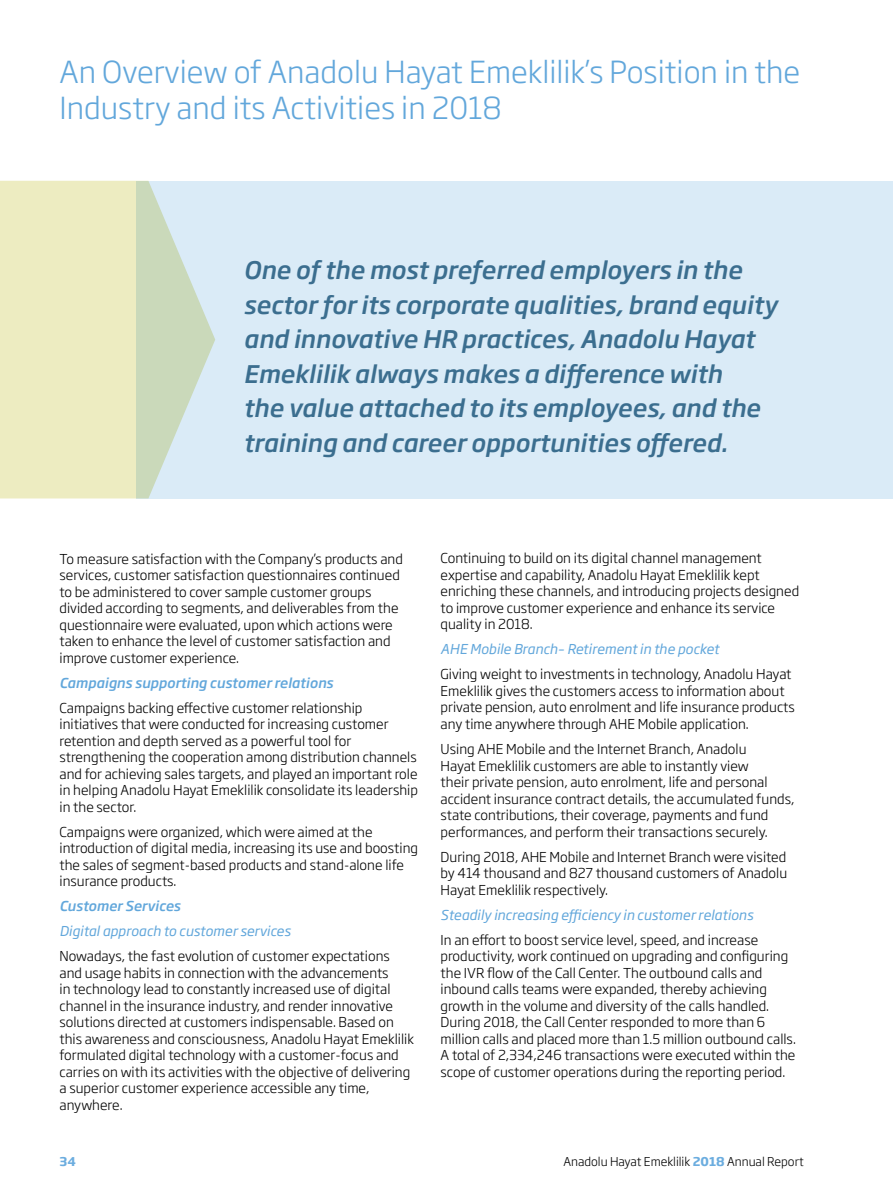
<style>
.page{position:relative;width:893px;height:1191px;background:#fff}
.page>*{position:absolute;margin:0;border:0;box-sizing:border-box;transform-origin:0 0}
.t1{font:300 30px/36px "Soho Gothic Pro";color:#62a7db}
.t2{font:italic 500 24px/34.5px "Soho Gothic Pro";color:#3b6e8f}
.t3{font:300 13.5px/16.5px "Soho Gothic Pro";color:#000}
.t4{font:italic 13.5px "Soho Gothic Pro";color:#62a7db}
.t5{font:italic 500 13.5px "Soho Gothic Pro";color:#62a7db}
.t6{font:300 12px "Soho Gothic Pro";color:#000}
.t7{font:700 12px "Soho Gothic Pro";color:#6caddf}
.s1{font-weight:700;color:#6caddf}
</style>
<div class="page">
<div style="left:137px;top:181px;width:756px;height:317px;background:#daebf7"></div>
<svg style="left:0;top:181px;width:215px;height:317px;fill:#edecc1"></svg>
<h1 class="t1" style="left:60px;top:52px;width:742px">An Overview of Anadolu Hayat Emeklilik’s Position in the<br>Industry and its Activities in 2018</h1>
<p class="t2" style="left:244px;top:251px;width:535px">One of the most preferred employers in the sector for its corporate qualities, brand equity and innovative HR practices, Anadolu Hayat Emeklilik always makes a difference with<br>the value attached to its employees, and the training and career opportunities offered.</p>
<p class="t3" style="left:60px;top:549px;width:345px">To measure satisfaction with the Company’s products and services, customer satisfaction questionnaires continued to be administered to cover sample customer groups divided according to segments, and deliverables from the questionnaire were evaluated, upon which actions were taken to enhance the level of customer satisfaction and improve customer experience.</p>
<p class="t5" style="left:60px;top:672px;width:275px">Campaigns supporting customer relations</p>
<p class="t3" style="left:60px;top:698px;width:360px">Campaigns backing effective customer relationship initiatives that were conducted for increasing customer retention and depth served as a powerful tool for strengthening the cooperation among distribution channels and for achieving sales targets, and played an important role in helping Anadolu Hayat Emeklilik consolidate its leadership in the sector.</p>
<p class="t3" style="left:60px;top:822px;width:360px">Campaigns were organized, which were aimed at the introduction of digital media, increasing its use and boosting the sales of segment-based products and stand-alone life insurance products.</p>
<p class="t5" style="left:60px;top:895px;width:122px">Customer Services</p>
<p class="t4" style="left:60px;top:920px;width:232px">Digital approach to customer services</p>
<p class="t3" style="left:60px;top:947px;width:356px">Nowadays, the fast evolution of customer expectations and usage habits in connection with the advancements<br>in technology lead to constantly increased use of digital channel in the insurance industry, and render innovative solutions directed at customers indispensable. Based on this awareness and consciousness, Anadolu Hayat Emeklilik formulated digital technology with a customer-focus and carries on with its activities with the objective of delivering a superior customer experience accessible any time, anywhere.</p>
<p class="t3" style="left:441px;top:549px;width:360px">Continuing to build on its digital channel management expertise and capability, Anadolu Hayat Emeklilik kept enriching these channels, and introducing projects designed to improve customer experience and enhance its service quality in 2018.</p>
<p class="t4" style="left:441px;top:639px;width:280px">AHE Mobile Branch– Retirement in the pocket</p>
<p class="t3" style="left:441px;top:665px;width:356px">Giving weight to investments in technology, Anadolu Hayat Emeklilik gives the customers access to information about private pension, auto enrolment and life insurance products any time anywhere through AHE Mobile application.</p>
<p class="t3" style="left:441px;top:740px;width:355px">Using AHE Mobile and the Internet Branch, Anadolu<br>Hayat Emeklilik customers are able to instantly view<br>their private pension, auto enrolment, life and personal accident insurance contract details, the accumulated funds, state contributions, their coverage, payments and fund performances, and perform their transactions securely.</p>
<p class="t3" style="left:441px;top:847px;width:348px;text-align:justify">During 2018, AHE Mobile and Internet Branch were visited by 414 thousand and 827 thousand customers of Anadolu Hayat Emeklilik respectively.</p>
<p class="t4" style="left:441px;top:904px;width:314px">Steadily increasing efficiency in customer relations</p>
<p class="t3" style="left:441px;top:930px;width:357px">In an effort to boost service level, speed, and increase productivity, work continued on upgrading and configuring the IVR flow of the Call Center. The outbound calls and inbound calls teams were expanded, thereby achieving growth in the volume and diversity of the calls handled.<br>During 2018, the Call Center responded to more than 6 million calls and placed more than 1.5 million outbound calls.<br>A total of 2,334,246 transactions were executed within the scope of customer operations during the reporting period.</p>
<p class="t7" style="left:60px;top:1152px;width:18px">34</p>
<p class="t6" style="left:563px;top:1152px;width:242px">Anadolu Hayat Emeklilik <span class="s1">2018</span> Annual Report</p>
</div>
